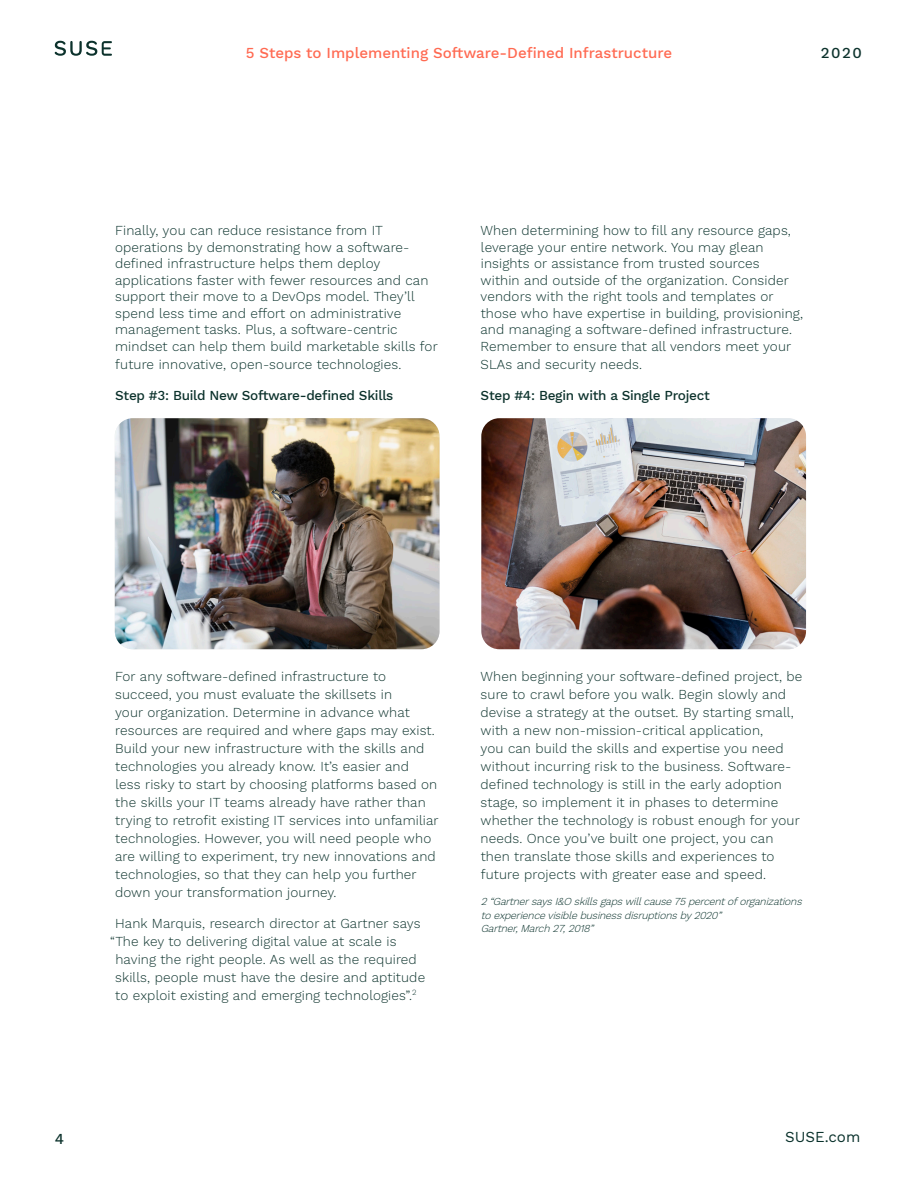
<style>
.page{position:relative;width:918px;height:1188px;background:#fff}
.page>*{position:absolute;margin:0;border:0;box-sizing:border-box;transform-origin:0 0}
.Body_Small{font:500 15px "Work Sans";color:#ff6a52}
.caption_7_5pt{font:15px "Work Sans";color:#09312b}
.Body_Small-2{font:500 15px "Work Sans";color:#0c322c}
.Body_Copy{font:300 13.5px/18px "Work Sans";letter-spacing:.01em;color:#0c322c}
.Body_Copy-2{font:300 13.5px/16.5px "Work Sans";letter-spacing:.01em;color:#09312b}
.Sub_Sub_Pine{font:500 13.5px "Work Sans";letter-spacing:-.02em;color:#0c322c}
.Body_Copy-3{font:italic 300 10.5px/13.5px "Work Sans";color:#09312b}
</style>
<div class="page">
<svg style="left:55px;top:41px;width:57px;height:15px"></svg>
<img style="left:115px;top:418px;width:325px;height:231px">
<img style="left:481px;top:418px;width:325px;height:231px">
<p class="Body_Small" style="left:246px;top:44px;width:428px">5 Steps to Implementing Software-Defined Infrastructure</p>
<p class="Body_Small-2" style="left:821px;top:44px;width:42px">2020</p>
<p class="Body_Copy-2" style="left:115px;top:223px;width:324px">Finally, you can reduce resistance from IT operations by demonstrating how a software&shy;defined infrastructure helps them deploy applications faster with fewer resources and can support their move to a DevOps model. They’ll spend less time and effort on administrative management tasks. Plus, a software-centric mindset can help them build marketable skills for</p>
<p class="Body_Copy-2" style="left:115px;top:357px;width:288px">future innovative, open-source technologies.</p>
<p class="Sub_Sub_Pine" style="left:115px;top:387px;width:280px">Step #3: Build New Software-defined Skills</p>
<p class="Body_Copy-2" style="left:480px;top:223px;width:324px">When determining how to fill any resource gaps, leverage your entire network. You may glean insights or assistance from trusted sources<br>within and outside of the organization. Consider vendors with the right tools and templates or those who have expertise in building, provisioning, and managing a software-defined infrastructure.<br>Remember to ensure that all vendors meet your</p>
<p class="Body_Copy-2" style="left:481px;top:357px;width:163px">SLAs and security needs.</p>
<p class="Sub_Sub_Pine" style="left:481px;top:387px;width:231px">Step #4: Begin with a Single Project</p>
<p class="Body_Copy" style="left:115px;top:668px;width:325px">For any software-defined infrastructure to succeed, you must evaluate the skillsets in<br>your organization. Determine in advance what resources are required and where gaps may exist.<br>Build your new infrastructure with the skills and technologies you already know. It’s easier and<br>less risky to start by choosing platforms based on the skills your IT teams already have rather than trying to retrofit existing IT services into unfamiliar technologies. However, you will need people who are willing to experiment, try new innovations and technologies, so that they can help you further down your transformation journey.</p>
<p class="Body_Copy" style="left:115px;top:915px;width:307px">Hank Marquis, research director at Gartner says</p>
<p class="Body_Copy" style="left:110px;top:933px;width:288px">“The key to delivering digital value at scale is</p>
<p class="Body_Copy" style="left:115px;top:951px;width:303px">having the right people. As well as the required</p>
<p class="Body_Copy" style="left:115px;top:969px;width:312px">skills, people must have the desire and aptitude</p>
<p class="Body_Copy" style="left:115px;top:987px;width:303px">to exploit existing and emerging technologies”.<sup>2</sup></p>
<p class="Body_Copy" style="left:480px;top:668px;width:324px">When beginning your software-defined project, be sure to crawl before you walk. Begin slowly and devise a strategy at the outset. By starting small, with a new non-mission-critical application,<br>you can build the skills and expertise you need without incurring risk to the business. Software&shy;defined technology is still in the early adoption stage, so implement it in phases to determine whether the technology is robust enough for your needs. Once you’ve built one project, you can then translate those skills and experiences to future projects with greater ease and speed.</p>
<p class="Body_Copy-3" style="left:481px;top:895px;width:326px">2“GartnersaysI&amp;O skillsgapswillcause75percentoforganizations toexperiencevisiblebusinessdisruptionsby2020”<br>Gartner,March27,2018”</p>
<p class="Body_Small-2" style="left:55px;top:1130px;width:11px">4</p>
<p class="caption_7_5pt" style="left:785px;top:1128px;width:77px">SUSE.com</p>
</div>
